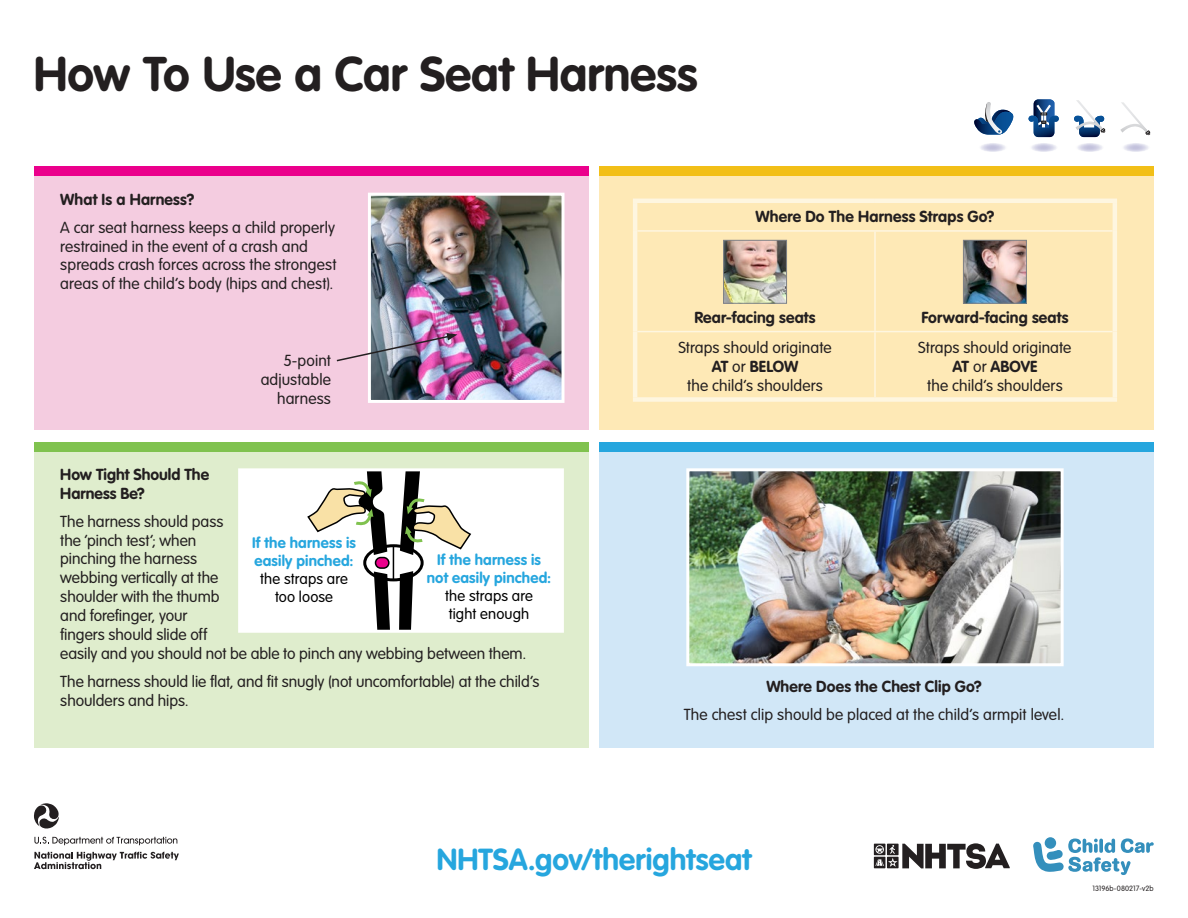
<style>
.page{position:relative;width:1188px;height:918px;background:#fff}
.page>*{position:absolute;margin:0;border:0;box-sizing:border-box;transform-origin:0 0}
.t1{font:700 48px "VAG Rounded Std";color:#231f20}
.t2{font:700 30px "VAG Rounded Std";letter-spacing:.005em;color:#26a6de}
.t3{font:300 15.75px/18.9px "VAG Rounded Std";color:#231f20}
.t4{font:700 15.75px/18.9px "VAG Rounded Std";letter-spacing:.01em;color:#231f20}
.t5{font:700 15px/18px "VAG Rounded Std";letter-spacing:.01em;color:#26a6de;text-align:center}
.t6{font:300 7.5px "VAG Rounded Std";color:#231f20}
.s1{font-weight:300;color:#000}
.s2{font-weight:700}
</style>
<div class="page">
<div style="left:34px;top:442px;width:555px;height:306px;background:#dfedcd"></div>
<div style="left:599px;top:166px;width:555px;height:264px;background:#fee9b6"></div>
<div style="left:34px;top:166px;width:555px;height:264px;background:#f4cce0"></div>
<div style="left:599px;top:442px;width:555px;height:306px;background:#d1e7f7"></div>
<hr style="left:633px;top:199px;width:242px;height:4px;background:#fef6e0">
<hr style="left:633px;top:203px;width:4px;height:28px;background:#fef6e0">
<hr style="left:875px;top:199px;width:242px;height:4px;background:#fef6e0">
<hr style="left:1113px;top:203px;width:4px;height:28px;background:#fef6e0">
<hr style="left:633px;top:231px;width:4px;height:101px;background:#fef6e0">
<hr style="left:1113px;top:231px;width:4px;height:101px;background:#fef6e0">
<hr style="left:633px;top:332px;width:4px;height:65px;background:#fef6e0">
<hr style="left:1113px;top:332px;width:4px;height:65px;background:#fef6e0">
<div style="left:633px;top:397px;width:242px;height:5px;background:#fef6e0"></div>
<div style="left:875px;top:397px;width:242px;height:5px;background:#fef6e0"></div>
<hr style="left:637px;top:230px;width:238px;height:2px;background:#fef6e0">
<hr style="left:875px;top:230px;width:238px;height:2px;background:#fef6e0">
<hr style="left:874px;top:232px;width:2px;height:99px;background:#fef6e0">
<hr style="left:637px;top:331px;width:238px;height:1px;background:#fef6e0">
<hr style="left:875px;top:331px;width:238px;height:1px;background:#fef6e0">
<hr style="left:874px;top:332px;width:2px;height:65px;background:#fef6e0">
<img style="left:725px;top:242px;width:60px;height:60px">
<div style="left:723px;top:240px;width:64px;height:64px;border:1px solid #808285"></div>
<img style="left:965px;top:242px;width:60px;height:60px">
<div style="left:963px;top:240px;width:64px;height:64px;border:1px solid #808285"></div>
<img style="left:372px;top:197px;width:189px;height:202px">
<div style="left:368px;top:193px;width:197px;height:210px;border:3px solid #fff"></div>
<img style="left:690px;top:472px;width:370px;height:190px">
<div style="left:686px;top:468px;width:378px;height:198px;border:3px solid #fff"></div>
<div style="left:240px;top:470px;width:322px;height:161px;background:#fff"></div>
<svg style="left:365px;top:546px;width:57px;height:34px"></svg>
<div style="left:363px;top:544px;width:61px;height:37px;border:3px solid #000;border-radius:50%"></div>
<svg style="left:400px;top:472px;width:71px;height:83px"></svg>
<svg style="left:307px;top:472px;width:80px;height:83px"></svg>
<hr style="left:393px;top:546px;width:1px;height:34px;background:#000">
<div style="left:376px;top:558px;width:13px;height:10px;background:#eb008c;border-radius:5px"></div>
<div style="left:375px;top:557px;width:15px;height:12px;border:2px solid #000;border-radius:5px"></div>
<svg style="left:374px;top:572px;width:18px;height:57px"></svg>
<svg style="left:398px;top:571px;width:15px;height:58px"></svg>
<div style="left:238px;top:468px;width:326px;height:165px;border:3px solid #fff"></div>
<svg style="left:34px;top:803px;width:25px;height:26px"></svg>
<svg style="left:34px;top:837px;width:143px;height:8px"></svg>
<svg style="left:34px;top:852px;width:145px;height:17px"></svg>
<div style="left:874px;top:844px;width:11px;height:11px;background:#231f20"></div>
<div style="left:874px;top:857px;width:11px;height:11px;background:#231f20"></div>
<svg style="left:875px;top:843px;width:135px;height:26px"></svg>
<svg style="left:1033px;top:838px;width:121px;height:37px"></svg>
<svg style="left:1030px;top:99px;width:27px;height:17px"></svg>
<img style="left:1029px;top:116px;width:30px;height:21px">
<svg style="left:974px;top:102px;width:40px;height:33px"></svg>
<svg style="left:1120px;top:102px;width:30px;height:33px"></svg>
<svg style="left:1074px;top:100px;width:31px;height:37px"></svg>
<div style="left:34px;top:166px;width:555px;height:10px;background:#eb008c"></div>
<div style="left:34px;top:442px;width:555px;height:10px;background:#80c24f"></div>
<div style="left:599px;top:166px;width:555px;height:10px;background:#f2bf17"></div>
<div style="left:599px;top:442px;width:555px;height:10px;background:#26a6de"></div>
<img style="left:336px;top:333px;width:122px;height:29px">
<p class="t1" style="left:34px;top:46px;width:665px">How To Use a Car Seat Harness</p>
<p class="t4" style="left:60px;top:190px;width:136px">What Is a Harness?</p>
<p class="t3" style="left:60px;top:218px;width:278px">A car seat harness keeps a child properly restrained in the event of a crash and spreads crash forces across the strongest areas of the child’s body (hips and chest).</p>
<p class="t4" style="left:755px;top:208px;width:241px">Where Do The Harness Straps Go?</p>
<p class="t3" style="left:261px;top:351px;width:72px;text-align:right">5-point adjustable harness</p>
<p class="t4" style="left:60px;top:465px;width:150px">How Tight Should The<br>Harness Be?</p>
<p class="t3" style="left:60px;top:512px;width:468px">The harness should pass<br>the ‘pinch test’; when<br>pinching the harness<br>webbing vertically at the<br>shoulder with the thumb<br>and forefinger, your<br>fingers should slide off<br>easily and you should not be able to pinch any webbing between them.</p>
<p class="t3" style="left:60px;top:672px;width:481px">The harness should lie flat, and fit snugly (not uncomfortable) at the child’s shoulders and hips.</p>
<p class="t5" style="left:252px;top:534px;width:105px">If the harness is easily pinched: <span class="s1">the straps are too loose</span></p>
<p class="t5" style="left:427px;top:552px;width:126px">If the harness is not easily pinched: <span class="s1">the straps are<br>tight enough</span></p>
<p class="t4" style="left:694px;top:308px;width:123px">Rear-facing seats</p>
<p class="t4" style="left:921px;top:308px;width:149px">Forward-facing seats</p>
<p class="t3" style="left:678px;top:338px;width:155px;text-align:center">Straps should originate<br><span class="s2">AT</span> or <span class="s2">BELOW<br></span>the child’s shoulders</p>
<p class="t3" style="left:918px;top:338px;width:155px;text-align:center">Straps should originate<br><span class="s2">AT</span> or <span class="s2">ABOVE<br></span>the child’s shoulders</p>
<p class="t4" style="left:766px;top:678px;width:217px">Where Does the Chest Clip Go?</p>
<p class="t3" style="left:684px;top:706px;width:382px">The chest clip should be placed at the child’s armpit level.</p>
<p class="t2" style="left:437px;top:842px;width:316px">NHTSA.gov/therightseat</p>
<p class="t6" style="left:1092px;top:884px;width:63px">13196b-080217-v2b</p>
</div>
